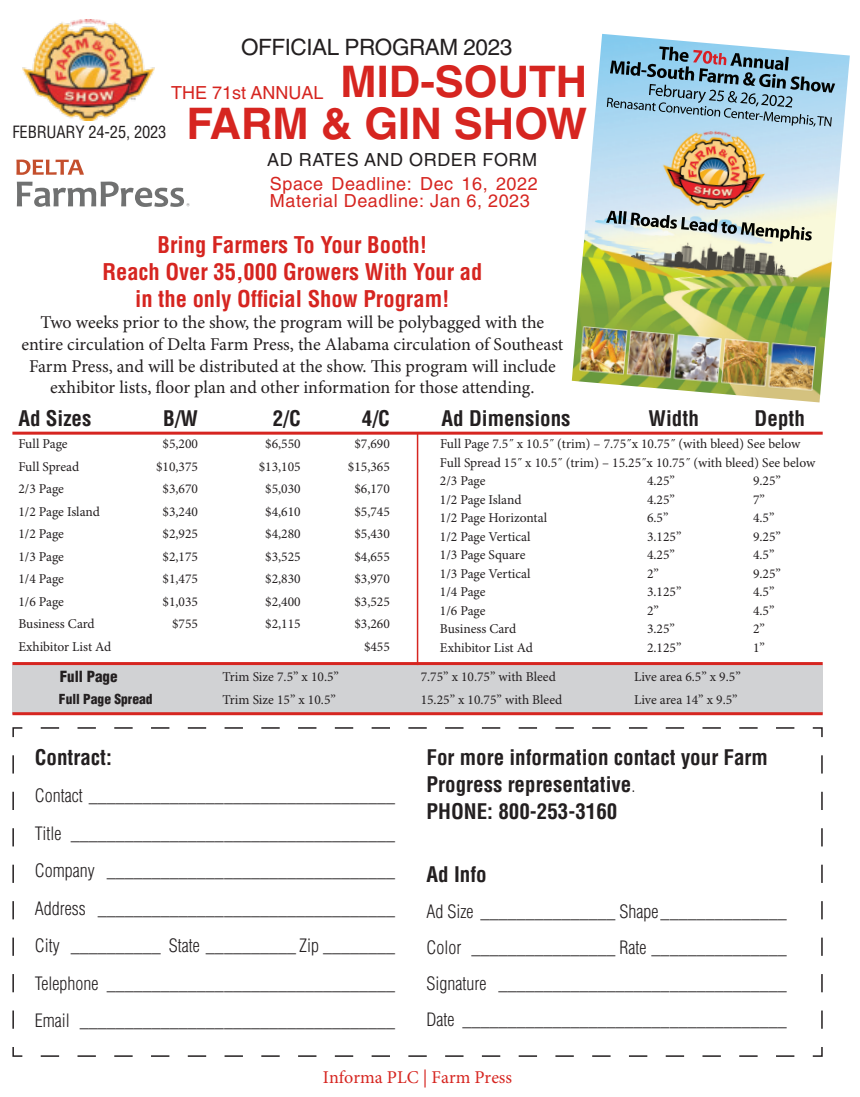
<style>
.page{position:relative;width:860px;height:1097px;background:#fff}
.page>*{position:absolute;margin:0;border:0;box-sizing:border-box;transform-origin:0 0}
.t1{font:700 43.5px/42px "Helvetica LT Std";color:#d62520;text-align:right}
.t2{font:700 condensed 22.5px/27px "Helvetica LT Std";color:#d62520;text-align:center}
.t3{font:22.5px "Helvetica LT Std";letter-spacing:-.02em;color:#231f20}
.t4{font:700 condensed 21px/27px "Helvetica LT Std";color:#231f20}
.t5{font:300 condensed 18px/37.5px "Helvetica LT Std";color:#231f20;text-align:justify}
.t6{font:18px/21.6px "Minion Pro";letter-spacing:-.005em;color:#231f20;text-align:center}
.t7{font:18px/17.5px "Helvetica LT Std";letter-spacing:.03em;color:#d62520}
.t8{font:18px "Minion Pro";color:#d62520}
.t9{font:18px "Helvetica LT Std";letter-spacing:.03em;color:#231f20}
.t10{font:18px "Helvetica LT Std";color:#d62520}
.t11{font:condensed 16.5px "Helvetica LT Std";letter-spacing:-.01em;color:#231f20}
.t12{font:900 condensed 15px "Helvetica LT Std";color:#231f20}
.t13{font:13.5px/18.8px "Minion Pro";color:#231f20}
.t14{font:900 condensed 13.5px "Helvetica LT Std";color:#231f20}
.s1{font-weight:300;font-size:18px}
</style>
<div class="page">
<div style="left:12px;top:665px;width:810px;height:48px;background:#d1d2d4"></div>
<svg style="left:12px;top:727px;width:811px;height:330px"></svg>
<svg style="left:16px;top:159px;width:68px;height:16px"></svg>
<svg style="left:17px;top:181px;width:173px;height:25px"></svg>
<hr style="left:12px;top:712px;width:810px;height:3px;background:#d62520">
<hr style="left:12px;top:662px;width:810px;height:3px;background:#d62520">
<hr style="left:12px;top:431px;width:810px;height:3px;background:#d62520">
<hr style="left:417px;top:433px;width:1px;height:232px;background:#d62520">
<img style="left:23px;top:20px;width:132px;height:100px">
<img style="left:572px;top:34px;width:278px;height:368px">
<h2 class="t3" style="left:241px;top:34px;width:273px">OFFICIAL PROGRAM 2023</h2>
<h1 class="t1" style="left:187px;top:60px;width:402px">MID-SOUTH<br>FARM &amp; GIN SHOW</h1>
<h3 class="t9" style="left:267px;top:149px;width:271px">AD RATES AND ORDER FORM</h3>
<h3 class="t7" style="left:270px;top:174px;width:269px">Space Deadline: Dec 16, 2022<br>Material Deadline: Jan 6, 2023</h3>
<h3 class="t10" style="left:171px;top:82px;width:154px">THE 71st ANNUAL</h3>
<p class="t11" style="left:12px;top:121px;width:156px">FEBRUARY 24-25, 2023</p>
<h2 class="t2" style="left:102px;top:231px;width:381px">Bring Farmers To Your Booth!<br>Reach Over 35,000 Growers With Your ad in the only Official Show Program!</h2>
<p class="t6" style="left:21px;top:312px;width:543px">Two weeks prior to the show, the program will be polybagged with the entire circulation of Delta Farm Press, the Alabama circulation of Southeast Farm Press, and will be distributed at the show. This program will include exhibitor lists, floor plan and other information for those attending.</p>
<h3 class="t4" style="left:18px;top:405px;width:74px">Ad Sizes</h3>
<h3 class="t4" style="left:163px;top:405px;width:37px">B/W</h3>
<h3 class="t4" style="left:273px;top:405px;width:30px">2/C</h3>
<h3 class="t4" style="left:362px;top:405px;width:30px">4/C</h3>
<p class="t13" style="left:18px;top:435px;width:51px">Full Page</p>
<p class="t13" style="left:163px;top:435px;width:37px">$5,200</p>
<p class="t13" style="left:265px;top:435px;width:37px">$6,550</p>
<p class="t13" style="left:354px;top:435px;width:37px">$7,690</p>
<p class="t13" style="left:18px;top:457px;width:62px">Full Spread</p>
<p class="t13" style="left:156px;top:457px;width:43px">$10,375</p>
<p class="t13" style="left:259px;top:457px;width:43px">$13,105</p>
<p class="t13" style="left:348px;top:457px;width:43px">$15,365</p>
<p class="t13" style="left:18px;top:480px;width:47px">2/3 Page</p>
<p class="t13" style="left:163px;top:480px;width:37px">$3,670</p>
<p class="t13" style="left:265px;top:480px;width:37px">$5,030</p>
<p class="t13" style="left:354px;top:480px;width:37px">$6,170</p>
<p class="t13" style="left:18px;top:502px;width:83px">1/2 Page Island</p>
<p class="t13" style="left:163px;top:502px;width:37px">$3,240</p>
<p class="t13" style="left:265px;top:502px;width:37px">$4,610</p>
<p class="t13" style="left:354px;top:502px;width:37px">$5,745</p>
<p class="t13" style="left:18px;top:525px;width:47px">1/2 Page</p>
<p class="t13" style="left:163px;top:525px;width:37px">$2,925</p>
<p class="t13" style="left:265px;top:525px;width:37px">$4,280</p>
<p class="t13" style="left:354px;top:525px;width:37px">$5,430</p>
<p class="t13" style="left:18px;top:547px;width:47px">1/3 Page</p>
<p class="t13" style="left:163px;top:547px;width:37px">$2,175</p>
<p class="t13" style="left:265px;top:547px;width:37px">$3,525</p>
<p class="t13" style="left:354px;top:547px;width:37px">$4,655</p>
<p class="t13" style="left:18px;top:570px;width:47px">1/4 Page</p>
<p class="t13" style="left:163px;top:570px;width:37px">$1,475</p>
<p class="t13" style="left:265px;top:570px;width:37px">$2,830</p>
<p class="t13" style="left:354px;top:570px;width:37px">$3,970</p>
<p class="t13" style="left:18px;top:592px;width:47px">1/6 Page</p>
<p class="t13" style="left:163px;top:592px;width:37px">$1,035</p>
<p class="t13" style="left:265px;top:592px;width:37px">$2,400</p>
<p class="t13" style="left:354px;top:592px;width:37px">$3,525</p>
<p class="t13" style="left:18px;top:615px;width:78px">Business Card</p>
<p class="t13" style="left:172px;top:615px;width:27px">$755</p>
<p class="t13" style="left:265px;top:615px;width:37px">$2,115</p>
<p class="t13" style="left:354px;top:615px;width:37px">$3,260</p>
<p class="t13" style="left:18px;top:637px;width:94px">Exhibitor List Ad</p>
<p class="t13" style="left:364px;top:637px;width:27px">$455</p>
<h3 class="t4" style="left:441px;top:405px;width:130px">Ad Dimensions</h3>
<h3 class="t4" style="left:648px;top:405px;width:52px">Width</h3>
<h3 class="t4" style="left:754px;top:405px;width:52px">Depth</h3>
<p class="t13" style="left:440px;top:434px;width:377px">Full Page 7.5˝ x 10.5˝ (trim) – 7.75˝x 10.75˝ (with bleed) See below<br>Full Spread 15˝ x 10.5˝ (trim) – 15.25˝x 10.75˝ (with bleed) See below<br>2/3 Page</p>
<p class="t13" style="left:647px;top:472px;width:29px">4.25”</p>
<p class="t13" style="left:753px;top:472px;width:29px">9.25”</p>
<p class="t13" style="left:440px;top:490px;width:83px">1/2 Page Island</p>
<p class="t13" style="left:647px;top:490px;width:29px">4.25”</p>
<p class="t13" style="left:753px;top:490px;width:13px">7”</p>
<p class="t13" style="left:440px;top:509px;width:109px">1/2 Page Horizontal</p>
<p class="t13" style="left:647px;top:509px;width:23px">6.5”</p>
<p class="t13" style="left:753px;top:509px;width:23px">4.5”</p>
<p class="t13" style="left:440px;top:527px;width:92px">1/2 Page Vertical</p>
<p class="t13" style="left:647px;top:527px;width:36px">3.125”</p>
<p class="t13" style="left:753px;top:527px;width:29px">9.25”</p>
<p class="t13" style="left:440px;top:546px;width:87px">1/3 Page Square</p>
<p class="t13" style="left:647px;top:546px;width:29px">4.25”</p>
<p class="t13" style="left:753px;top:546px;width:23px">4.5”</p>
<p class="t13" style="left:440px;top:564px;width:92px">1/3 Page Vertical</p>
<p class="t13" style="left:647px;top:564px;width:13px">2”</p>
<p class="t13" style="left:753px;top:564px;width:29px">9.25”</p>
<p class="t13" style="left:440px;top:583px;width:47px">1/4 Page</p>
<p class="t13" style="left:647px;top:583px;width:36px">3.125”</p>
<p class="t13" style="left:753px;top:583px;width:23px">4.5”</p>
<p class="t13" style="left:440px;top:601px;width:47px">1/6 Page</p>
<p class="t13" style="left:647px;top:601px;width:13px">2”</p>
<p class="t13" style="left:753px;top:601px;width:23px">4.5”</p>
<p class="t13" style="left:440px;top:620px;width:78px">Business Card</p>
<p class="t13" style="left:647px;top:620px;width:29px">3.25”</p>
<p class="t13" style="left:753px;top:620px;width:13px">2”</p>
<p class="t13" style="left:440px;top:638px;width:94px">Exhibitor List Ad</p>
<p class="t13" style="left:647px;top:638px;width:36px">2.125”</p>
<p class="t13" style="left:753px;top:638px;width:13px">1”</p>
<p class="t12" style="left:60px;top:666px;width:59px">Full Page</p>
<p class="t13" style="left:223px;top:667px;width:118px">Trim Size 7.5” x 10.5”</p>
<p class="t13" style="left:421px;top:667px;width:137px">7.75” x 10.75” with Bleed</p>
<p class="t13" style="left:634px;top:667px;width:108px">Live area 6.5” x 9.5”</p>
<p class="t14" style="left:59px;top:690px;width:95px">Full Page Spread</p>
<p class="t13" style="left:223px;top:690px;width:115px">Trim Size 15” x 10.5”</p>
<p class="t13" style="left:421px;top:690px;width:143px">15.25” x 10.75” with Bleed</p>
<p class="t13" style="left:634px;top:690px;width:105px">Live area 14” x 9.5”</p>
<h3 class="t4" style="left:35px;top:743px;width:79px">Contract:</h3>
<p class="t5" style="left:35px;top:776px;width:361px">Contact __________________________________ Title ____________________________________ Company ________________________________ Address _________________________________ City __________ State __________ Zip ________ Telephone ________________________________ Email ___________________________________</p>
<h3 class="t4" style="left:426px;top:743px;width:343px">For more information contact your Farm<br>Progress representative<span class="s1">.<br></span>PHONE: 800-253-3160</h3>
<h3 class="t4" style="left:426px;top:860px;width:62px">Ad Info</h3>
<h3 class="t5" style="left:426px;top:893px;width:361px;line-height:36px">Ad Size _______________ Shape______________ Color ________________ Rate _______________ Signature ________________________________ Date ____________________________________</h3>
<h3 class="t8" style="left:323px;top:1065px;width:191px">Informa PLC | Farm Press</h3>
</div>
